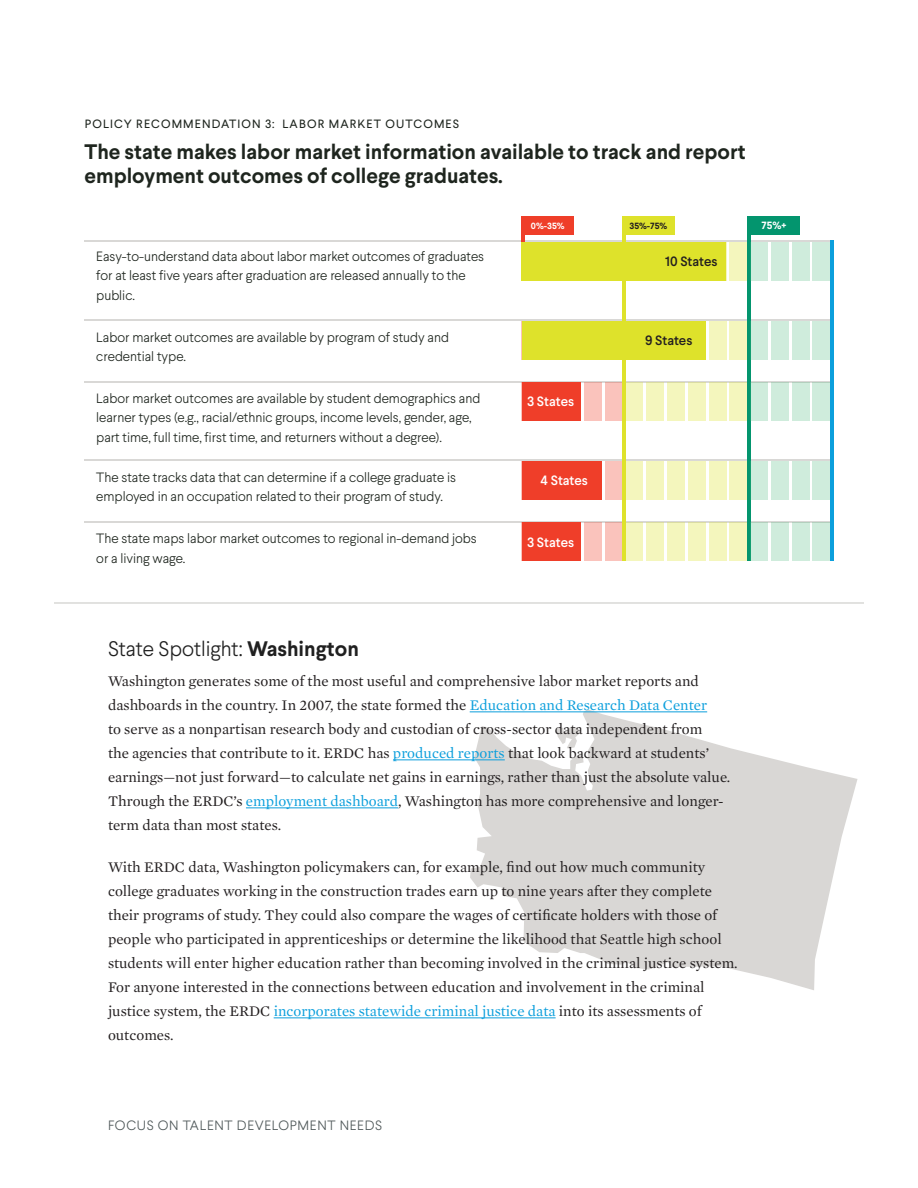
<style>
.page{position:relative;width:918px;height:1188px;background:#fff}
.page>*{position:absolute;margin:0;border:0;box-sizing:border-box;transform-origin:0 0}
.t1{font:700 21px/24px "Larsseit";color:#1e251e}
.Paragraph_Style_2{font:300 21px "Larsseit";color:#202020}
.t2{font:15px/24px "Mercury Text G1";color:#231f20}
.Sidebar_-_Body{font:300 13.5px/19.5px "Larsseit";color:#1e251e}
.t3{font:300 13.5px "Larsseit";letter-spacing:.05em;color:#4e5758}
.t4{font:500 13.5px "Larsseit";color:#fff}
.t5{font:500 13.5px "Larsseit";color:#231f20}
.Type_Heading{font:12px "Larsseit";letter-spacing:.095em;color:#1e251e}
.Body__Smallest{font:700 10.5px "Larsseit";color:#fff}
.Body__Smallest-2{font:700 9px "Larsseit";color:#231f20}
.Body__Smallest-3{font:700 9px "Larsseit";color:#fff}
.s1{font-weight:700}
.s2{color:#0c9fdc}
</style>
<div class="page">
<hr style="left:85px;top:319px;width:745px;height:2px;background:#d9d8d6">
<hr style="left:85px;top:381px;width:745px;height:1px;background:#d9d8d6">
<hr style="left:85px;top:460px;width:745px;height:1px;background:#d9d8d6">
<hr style="left:85px;top:521px;width:745px;height:2px;background:#d9d8d6">
<hr style="left:85px;top:240px;width:747px;height:2px;background:#d9d8d6">
<svg style="left:470px;top:709px;width:388px;height:281px;fill:#d9d7d5"></svg>
<div style="left:584px;top:382px;width:17px;height:38px;background:#fac3bc"></div>
<div style="left:584px;top:523px;width:17px;height:38px;background:#fac3bc"></div>
<div style="left:605px;top:382px;width:17px;height:38px;background:#fac3bc"></div>
<div style="left:605px;top:461px;width:17px;height:38px;background:#fac3bc"></div>
<div style="left:605px;top:523px;width:17px;height:38px;background:#fac3bc"></div>
<hr style="left:747px;top:216px;width:3px;height:345px;background:#03956e">
<hr style="left:522px;top:216px;width:3px;height:51px;background:#ef3e29">
<div style="left:688px;top:382px;width:17px;height:38px;background:#f4f6bd"></div>
<div style="left:688px;top:461px;width:17px;height:38px;background:#f4f6bd"></div>
<div style="left:688px;top:523px;width:17px;height:38px;background:#f4f6bd"></div>
<div style="left:622px;top:216px;width:53px;height:19px;background:#dee22b"></div>
<div style="left:522px;top:216px;width:52px;height:19px;background:#ef3e29"></div>
<div style="left:747px;top:216px;width:52px;height:19px;background:#03956e"></div>
<div style="left:709px;top:321px;width:17px;height:38px;background:#f4f6bd"></div>
<div style="left:709px;top:382px;width:17px;height:38px;background:#f4f6bd"></div>
<div style="left:709px;top:461px;width:17px;height:38px;background:#f4f6bd"></div>
<div style="left:709px;top:523px;width:17px;height:38px;background:#f4f6bd"></div>
<div style="left:646px;top:382px;width:18px;height:38px;background:#f4f6bd"></div>
<div style="left:646px;top:461px;width:18px;height:38px;background:#f4f6bd"></div>
<div style="left:646px;top:523px;width:18px;height:38px;background:#f4f6bd"></div>
<div style="left:813px;top:242px;width:17px;height:38px;background:#cfecdc"></div>
<div style="left:813px;top:321px;width:17px;height:38px;background:#cfecdc"></div>
<div style="left:813px;top:382px;width:17px;height:38px;background:#cfecdc"></div>
<div style="left:813px;top:461px;width:17px;height:38px;background:#cfecdc"></div>
<div style="left:813px;top:523px;width:17px;height:38px;background:#cfecdc"></div>
<div style="left:771px;top:242px;width:18px;height:38px;background:#cfecdc"></div>
<div style="left:771px;top:321px;width:18px;height:38px;background:#cfecdc"></div>
<div style="left:771px;top:382px;width:18px;height:38px;background:#cfecdc"></div>
<div style="left:771px;top:461px;width:18px;height:38px;background:#cfecdc"></div>
<div style="left:771px;top:523px;width:18px;height:38px;background:#cfecdc"></div>
<div style="left:730px;top:242px;width:17px;height:38px;background:#f4f6bd"></div>
<div style="left:730px;top:321px;width:17px;height:38px;background:#f4f6bd"></div>
<div style="left:730px;top:382px;width:17px;height:38px;background:#f4f6bd"></div>
<div style="left:730px;top:461px;width:17px;height:38px;background:#f4f6bd"></div>
<div style="left:730px;top:523px;width:17px;height:38px;background:#f4f6bd"></div>
<div style="left:626px;top:382px;width:17px;height:38px;background:#f4f6bd"></div>
<div style="left:626px;top:461px;width:17px;height:38px;background:#f4f6bd"></div>
<div style="left:626px;top:523px;width:17px;height:38px;background:#f4f6bd"></div>
<div style="left:792px;top:242px;width:17px;height:38px;background:#cfecdc"></div>
<div style="left:792px;top:321px;width:17px;height:38px;background:#cfecdc"></div>
<div style="left:792px;top:382px;width:17px;height:38px;background:#cfecdc"></div>
<div style="left:792px;top:461px;width:17px;height:38px;background:#cfecdc"></div>
<div style="left:792px;top:523px;width:17px;height:38px;background:#cfecdc"></div>
<div style="left:750px;top:242px;width:18px;height:38px;background:#cfecdc"></div>
<div style="left:750px;top:321px;width:18px;height:38px;background:#cfecdc"></div>
<div style="left:750px;top:382px;width:18px;height:38px;background:#cfecdc"></div>
<div style="left:750px;top:461px;width:18px;height:38px;background:#cfecdc"></div>
<div style="left:750px;top:523px;width:18px;height:38px;background:#cfecdc"></div>
<div style="left:667px;top:382px;width:18px;height:38px;background:#f4f6bd"></div>
<div style="left:667px;top:461px;width:18px;height:38px;background:#f4f6bd"></div>
<div style="left:667px;top:523px;width:18px;height:38px;background:#f4f6bd"></div>
<hr style="left:830px;top:240px;width:3px;height:321px;background:#0c9fdc">
<hr style="left:622px;top:216px;width:4px;height:345px;background:#dee22b">
<div style="left:522px;top:242px;width:204px;height:38px;background:#dee22b"></div>
<div style="left:522px;top:321px;width:183px;height:38px;background:#dee22b"></div>
<div style="left:522px;top:382px;width:59px;height:38px;background:#ef3e29"></div>
<div style="left:522px;top:461px;width:79px;height:38px;background:#ef3e29"></div>
<div style="left:522px;top:523px;width:59px;height:38px;background:#ef3e29"></div>
<hr style="left:54px;top:602px;width:810px;height:2px;background:#d9d8d6">
<hr style="left:470px;top:711px;width:237px;height:1px;background:#0c9fdc">
<hr style="left:393px;top:759px;width:112px;height:1px;background:#0c9fdc">
<hr style="left:246px;top:807px;width:152px;height:1px;background:#0c9fdc">
<hr style="left:274px;top:1017px;width:282px;height:1px;background:#0c9fdc">
<p class="Type_Heading" style="left:85px;top:116px;width:376px">POLICY RECOMMENDATION 3: LABOR MARKET OUTCOMES</p>
<p class="t1" style="left:85px;top:140px;width:663px">The state makes labor market information available to track and report employment outcomes of college graduates.</p>
<p class="Sidebar_-_Body" style="left:96px;top:246px;width:389px">Easy-to-understand data about labor market outcomes of graduates for at least five years after graduation are released annually to the public.</p>
<p class="Sidebar_-_Body" style="left:96px;top:327px;width:354px">Labor market outcomes are available by program of study and credential type.</p>
<p class="Sidebar_-_Body" style="left:96px;top:388px;width:386px">Labor market outcomes are available by student demographics and learner types (e.g., racial/ethnic groups, income levels, gender, age, part time, full time, first time, and returners without a degree).</p>
<p class="Sidebar_-_Body" style="left:96px;top:467px;width:361px">The state tracks data that can determine if a college graduate is employed in an occupation related to their program of study.</p>
<p class="Sidebar_-_Body" style="left:96px;top:528px;width:382px">The state maps labor market outcomes to regional in-demand jobs or a living wage.</p>
<p class="Body__Smallest-3" style="left:531px;top:220px;width:35px">0%-35%</p>
<p class="Body__Smallest-2" style="left:629px;top:220px;width:39px">35%-75%</p>
<p class="Body__Smallest" style="left:761px;top:219px;width:26px">75%+</p>
<p class="t5" style="left:665px;top:253px;width:54px">10 States</p>
<p class="t4" style="left:527px;top:393px;width:49px">3 States</p>
<p class="t4" style="left:541px;top:472px;width:49px">4 States</p>
<p class="t4" style="left:527px;top:533px;width:49px">3 States</p>
<p class="t5" style="left:645px;top:332px;width:49px">9 States</p>
<p class="Paragraph_Style_2" style="left:108px;top:636px;width:253px">State Spotlight: <span class="s1">Washington</span></p>
<p class="t2" style="left:108px;top:669px;width:624px">Washington generates some of the most useful and comprehensive labor market reports and dashboards in the country. In 2007, the state formed the <span class="s2">Education and Research Data Center<br></span>to serve as a nonpartisan research body and custodian of cross-sector data independent from<br>the agencies that contribute to it. ERDC has <span class="s2">produced reports</span> that look backward at students’ earnings—not just forward—to calculate net gains in earnings, rather than just the absolute value.<br>Through the ERDC’s <span class="s2">employment dashboard</span>, Washington has more comprehensive and longer&shy;term data than most states.</p>
<p class="t2" style="left:108px;top:855px;width:631px">With ERDC data, Washington policymakers can, for example, find out how much community college graduates working in the construction trades earn up to nine years after they complete their programs of study. They could also compare the wages of certificate holders with those of people who participated in apprenticeships or determine the likelihood that Seattle high school students will enter higher education rather than becoming involved in the criminal justice system.<br>For anyone interested in the connections between education and involvement in the criminal justice system, the ERDC <span class="s2">incorporates statewide criminal justice data</span> into its assessments of outcomes.</p>
<p class="t3" style="left:108px;top:1117px;width:276px">FOCUS ON TALENT DEVELOPMENT NEEDS</p>
</div>
